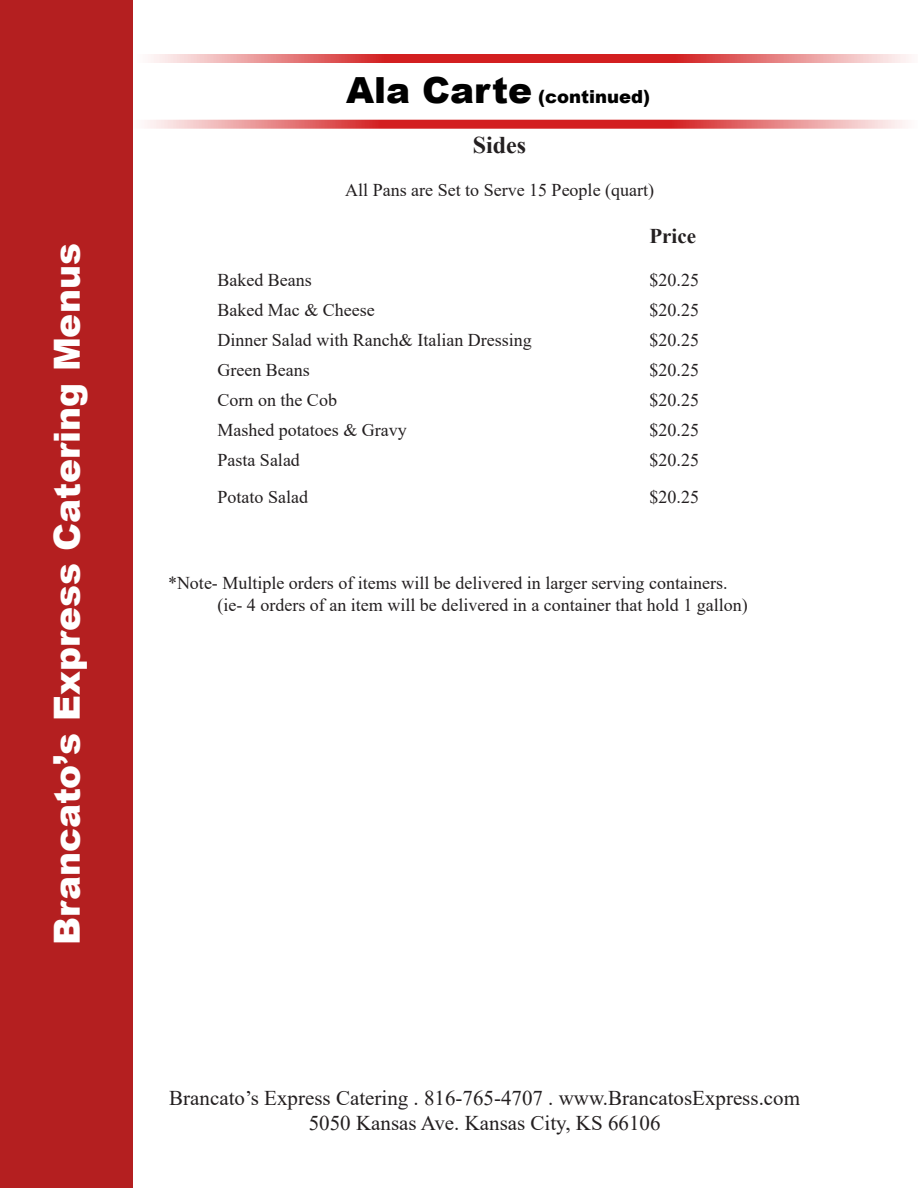
<style>
.page{position:relative;width:918px;height:1188px;background:#fff}
.page>*{position:absolute;margin:0;border:0;box-sizing:border-box;transform-origin:0 0}
.t1{font:900 36px "Arial";color:#fff}
.t2{font:700 24px "Times New Roman";color:#231f20}
.t3{font:21px "Times New Roman";color:#231f20}
.t4{font:700 21px "Times New Roman";color:#231f20}
.t5{font:18px "Times New Roman";color:#231f20}
.t6{font:900 18px "Arial";color:#000}
.s1{font-size:36px}
</style>
<div class="page">
<div style="left:0;top:0;width:132px;height:1188px;background:#b41f20"></div>
<svg style="left:151px;top:54px;width:758px;height:9px;background:#e06364"></svg>
<svg style="left:132px;top:120px;width:773px;height:9px;background:#e16b6c"></svg>
<p class="t1" style="left:41px;top:945px;width:703px;rotate:-90deg">Brancato’s Express Catering Menus</p>
<p class="t6" style="left:346px;top:84px;width:305px"><span class="s1">Ala Carte</span> (continued)</p>
<p class="t2" style="left:473px;top:127px;width:55px">Sides</p>
<p class="t5" style="left:345px;top:177px;width:310px">All Pans are Set to Serve 15 People (quart)</p>
<p class="t4" style="left:650px;top:221px;width:48px">Price</p>
<p class="t5" style="left:218px;top:267px;width:96px">Baked Beans</p>
<p class="t5" style="left:650px;top:267px;width:51px">$20.25</p>
<p class="t5" style="left:218px;top:297px;width:159px">Baked Mac &amp; Cheese</p>
<p class="t5" style="left:650px;top:297px;width:51px">$20.25</p>
<p class="t5" style="left:218px;top:327px;width:316px">Dinner Salad with Ranch&amp; Italian Dressing</p>
<p class="t5" style="left:650px;top:327px;width:51px">$20.25</p>
<p class="t5" style="left:218px;top:357px;width:94px">Green Beans</p>
<p class="t5" style="left:650px;top:357px;width:51px">$20.25</p>
<p class="t5" style="left:218px;top:387px;width:121px">Corn on the Cob</p>
<p class="t5" style="left:650px;top:387px;width:51px">$20.25</p>
<p class="t5" style="left:218px;top:417px;width:191px">Mashed potatoes &amp; Gravy</p>
<p class="t5" style="left:650px;top:417px;width:51px">$20.25</p>
<p class="t5" style="left:218px;top:447px;width:84px">Pasta Salad</p>
<p class="t5" style="left:650px;top:447px;width:51px">$20.25</p>
<p class="t5" style="left:218px;top:484px;width:92px">Potato Salad</p>
<p class="t5" style="left:650px;top:484px;width:51px">$20.25</p>
<p class="t5" style="left:168px;top:570px;width:561px">*Note- Multiple orders of items will be delivered in larger serving containers.</p>
<p class="t5" style="left:218px;top:592px;width:532px">(ie- 4 orders of an item will be delivered in a container that hold 1 gallon)</p>
<p class="t3" style="left:169px;top:1083px;width:632px">Brancato’s Express Catering . 816-765-4707 . www.BrancatosExpress.com</p>
<p class="t3" style="left:309px;top:1108px;width:353px">5050 Kansas Ave. Kansas City, KS 66106</p>
</div>
